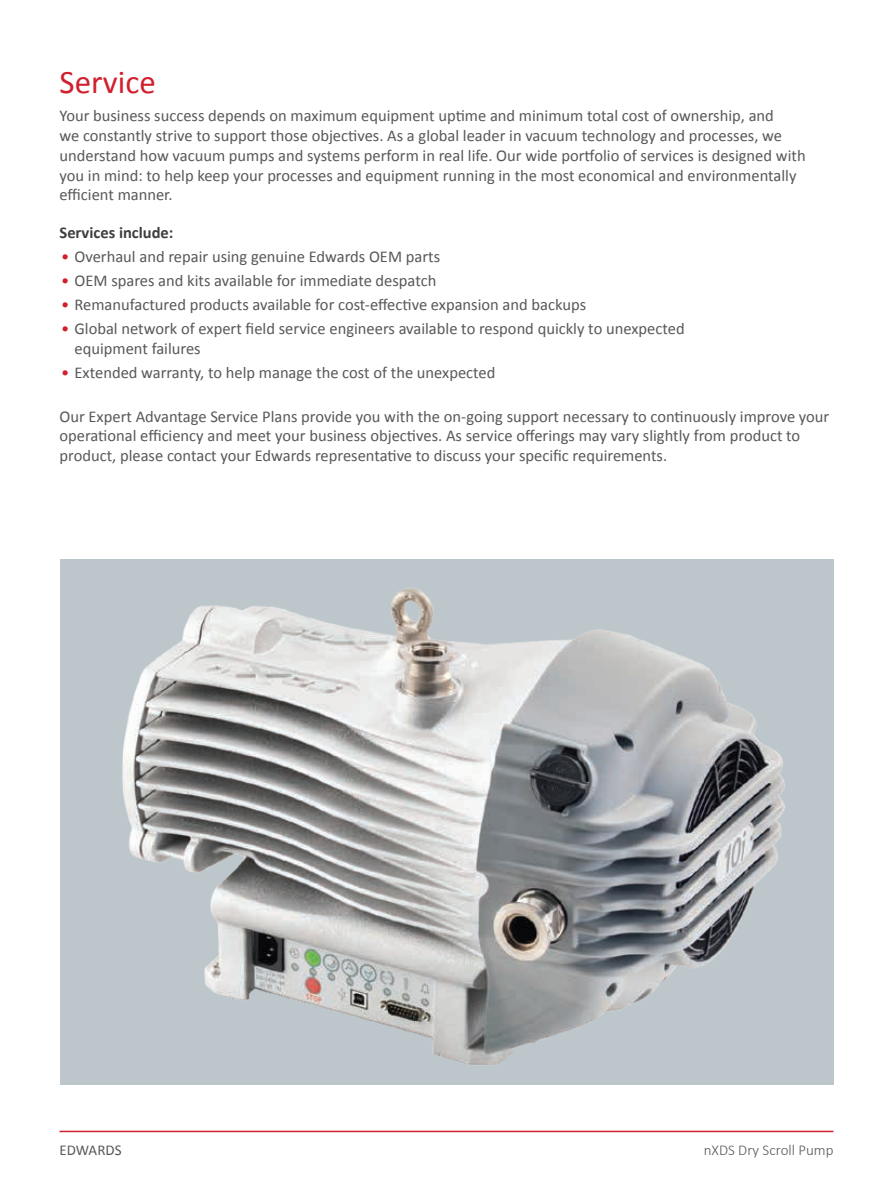
<style>
.page{position:relative;width:893px;height:1191px;background:#fff}
.page>*{position:absolute;margin:0;border:0;box-sizing:border-box;transform-origin:0 0}
.t1{font:33px "Calibri";color:#d0202e}
.t2{font:16.5px/19.8px "Calibri";color:#57585a}
.t3{font:700 16.5px "Calibri";color:#3e3e3f}
.t4{font:300 15px "Calibri";color:#57585a}
.t5{font:15px "Calibri";color:#57585a}
.s1{color:#d0202e}
</style>
<div class="page">
<hr style="left:60px;top:1130px;width:773px;height:2px;background:#d0202e">
<img style="left:60px;top:559px;width:773px;height:525px">
<h1 class="t1" style="left:60px;top:61px;width:98px">Service</h1>
<p class="t2" style="left:60px;top:106px;width:748px">Your business success depends on maximum equipment uptime and minimum total cost of ownership, and<br>we constantly strive to support those objectives. As a global leader in vacuum technology and processes, we understand how vacuum pumps and systems perform in real life. Our wide portfolio of services is designed with you in mind: to help keep your processes and equipment running in the most economical and environmentally efficient manner.</p>
<p class="t3" style="left:60px;top:222px;width:115px">Services include:</p>
<p class="t2" style="left:61px;top:246px;width:381px"><span class="s1">•</span> Overhaul and repair using genuine Edwards OEM parts</p>
<p class="t2" style="left:61px;top:270px;width:377px"><span class="s1">•</span> OEM spares and kits available for immediate despatch</p>
<p class="t2" style="left:61px;top:294px;width:527px"><span class="s1">•</span> Remanufactured products available for cost-effective expansion and backups</p>
<p class="t2" style="left:75px;top:318px;width:612px;text-indent:-13px"><span class="s1">•</span> Global network of expert field service engineers available to respond quickly to unexpected equipment failures</p>
<p class="t2" style="left:61px;top:362px;width:436px"><span class="s1">•</span> Extended warranty, to help manage the cost of the unexpected</p>
<p class="t2" style="left:60px;top:406px;width:771px">Our Expert Advantage Service Plans provide you with the on-going support necessary to continuously improve your operational efficiency and meet your business objectives. As service offerings may vary slightly from product to product, please contact your Edwards representative to discuss your specific requirements.</p>
<p class="t5" style="left:60px;top:1141px;width:64px">EDWARDS</p>
<p class="t4" style="left:704px;top:1141px;width:131px">nXDS Dry Scroll Pump</p>
</div>
